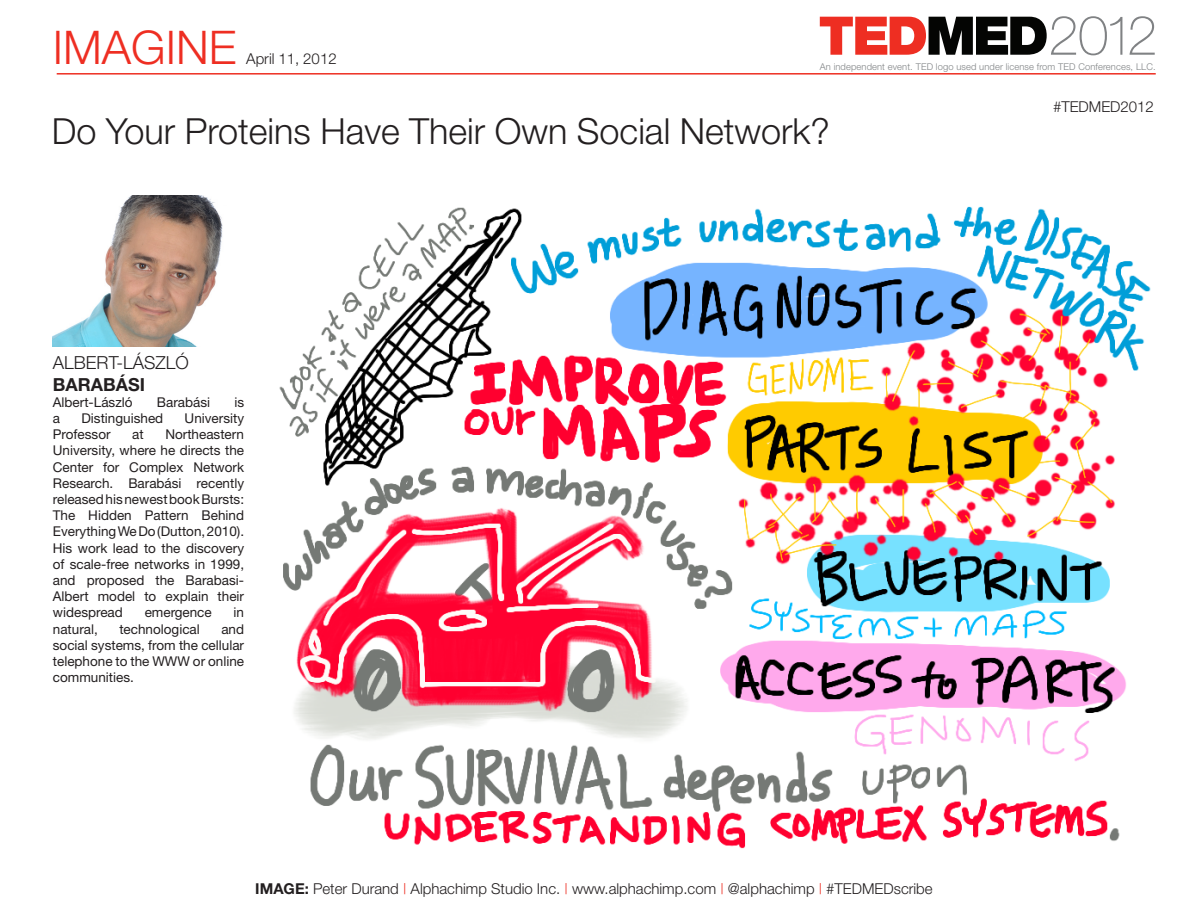
<style>
.page{position:relative;width:1188px;height:918px;background:#fff}
.page>*{position:absolute;margin:0;border:0;box-sizing:border-box;transform-origin:0 0}
.t1{font:300 46.5px "Helvetica Neue";color:#ee2e22}
.t2{font:300 36px "Helvetica Neue";color:#231f20}
.t3{font:300 18px/21.6px "Helvetica Neue";color:#231f20}
.t4{font:300 15px "Helvetica Neue";color:#231f20}
.body{font:13.5px/16.2px "Helvetica Neue";color:#231f20;text-align:justify}
.t5{font:300 9.3px "Helvetica Neue";letter-spacing:.01em;color:#808385}
.s1{font-weight:700}
.s2{color:#ee2e22}
</style>
<div class="page">
<svg style="left:1130px;top:16px;width:25px;height:39px"></svg>
<svg style="left:820px;top:16px;width:302px;height:39px"></svg>
<hr style="left:57px;top:73px;width:1099px;height:2px;background:#ee2e22">
<img style="left:279px;top:206px;width:872px;height:643px">
<img style="left:53px;top:196px;width:170px;height:150px">
<h1 class="t1" style="left:53px;top:19px;width:185px">IMAGINE</h1>
<p class="t4" style="left:246px;top:49px;width:92px">April 11, 2012</p>
<p class="t5" style="left:820px;top:61px;width:337px">An independent event. TED logo used under license from TED Conferences, LLC.</p>
<p class="t4" style="left:1053px;top:98px;width:102px">#TEDMED2012</p>
<p class="t2" style="left:52px;top:109px;width:780px">Do Your Proteins Have Their Own Social Network?</p>
<p class="t3" style="left:53px;top:351px;width:137px">ALBERT-LÁSZLÓ<br><span class="s1">BARABÁSI</span></p>
<p class="body" style="left:53px;top:394px;width:81px">Albert-László</p>
<p class="body" style="left:157px;top:394px;width:55px">Barabási</p>
<p class="body" style="left:234px;top:394px;width:11px">is</p>
<p class="body" style="left:53px;top:410px;width:9px">a</p>
<p class="body" style="left:81px;top:410px;width:83px">Distinguished</p>
<p class="body" style="left:185px;top:410px;width:61px">University</p>
<p class="body" style="left:53px;top:426px;width:59px">Professor</p>
<p class="body" style="left:132px;top:426px;width:13px">at</p>
<p class="body" style="left:53px;top:426px;width:193px;text-indent:112px">Northeastern University, where he directs the Center for Complex Network Research. Barabási recently released his newest book Bursts:<br>The Hidden Pattern Behind Everything We Do (Dutton, 2010).<br>His work lead to the discovery of scale-free networks in 1999, and proposed the Barabasi-Albert model to explain their widespread</p>
<p class="body" style="left:145px;top:604px;width:69px">emergence</p>
<p class="body" style="left:234px;top:604px;width:12px">in</p>
<p class="body" style="left:53px;top:620px;width:193px;text-indent:168px">and social systems, from the cellular telephone to the WWW or online communities.</p>
<p class="body" style="left:53px;top:620px;width:47px">natural,</p>
<p class="body" style="left:119px;top:620px;width:82px">technological</p>
<p class="t4" style="left:255px;top:879px;width:679px"><span class="s1">IMAGE:</span> Peter Durand <span class="s2">|</span> Alphachimp Studio Inc. <span class="s2">|</span> www.alphachimp.com <span class="s2">|</span> @alphachimp <span class="s2">|</span> #TEDMEDscribe</p>
</div>
